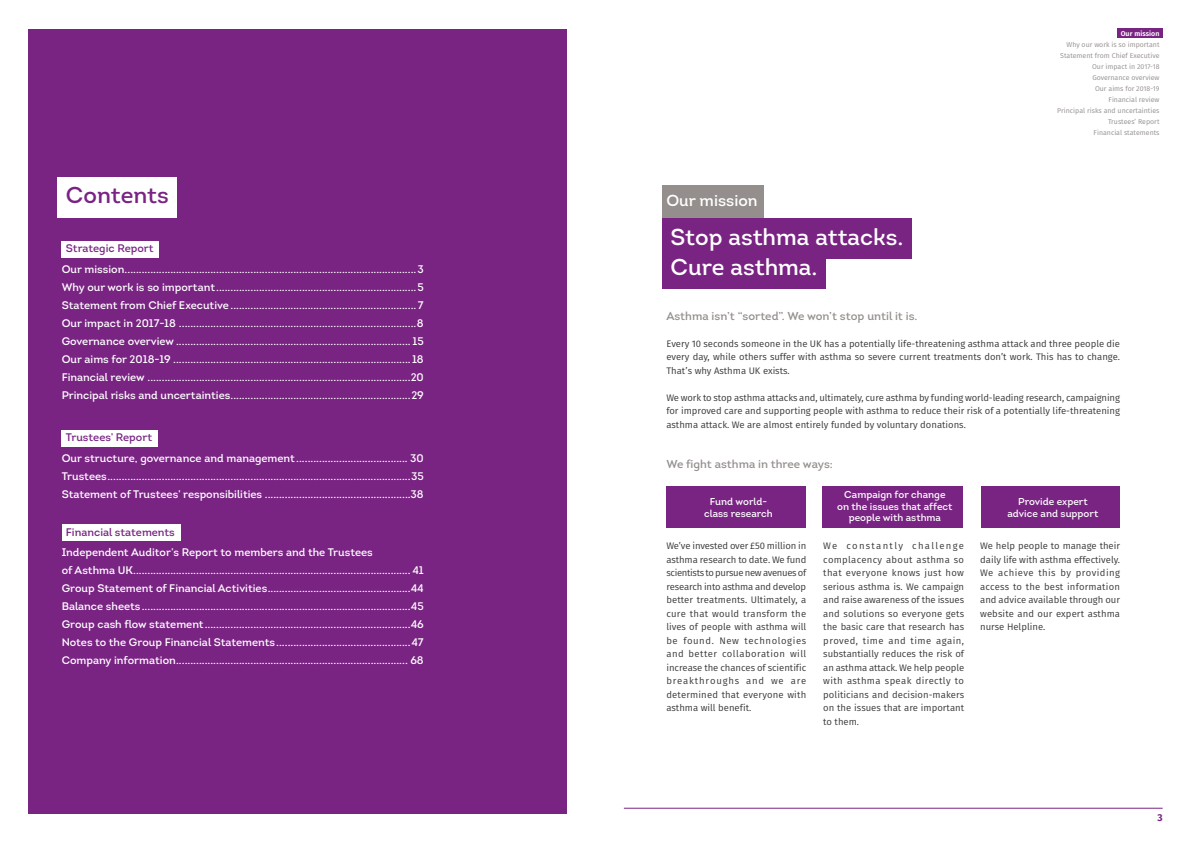
<style>
.page{position:relative;width:1191px;height:842px;background:#fff}
.page>*{position:absolute;margin:0;border:0;box-sizing:border-box;transform-origin:0 0}
.t1{font:23px/30px "Intro";color:#fff}
.t2{font:23px "Intro";color:#792383}
.t3{font:600 16px "Intro";color:#fff}
.t4{font:11.5px "Intro";color:#948f8d}
.t5{font:11px/18px "Intro";color:#fff;text-align:justify}
.t6{font:11px "Intro";color:#792383}
.t7{font:10px/11.5px "Intro";color:#fff;text-align:center}
.t8{font:700 10px "Fira Sans";color:#792383}
.t9{font:9.5px/13.5px "Fira Sans";color:#39393b;text-align:justify}
.t10{font:7px/11px "Fira Sans";color:#948f8d;text-align:right}
.t11{font:600 7px "Fira Sans";letter-spacing:.01em;color:#fff}
</style>
<div class="page">
<hr style="left:624px;top:808px;width:538px;height:1px;background:#792383">
<div style="left:1117px;top:29px;width:45px;height:9px;background:#792383"></div>
<div style="left:981px;top:487px;width:139px;height:41px;background:#792383"></div>
<div style="left:822px;top:487px;width:141px;height:41px;background:#792383"></div>
<div style="left:666px;top:487px;width:140px;height:41px;background:#792383"></div>
<div style="left:28px;top:29px;width:539px;height:785px;background:#792383"></div>
<div style="left:57px;top:177px;width:120px;height:40px;background:#fff"></div>
<div style="left:62px;top:241px;width:97px;height:17px;background:#fff"></div>
<div style="left:62px;top:430px;width:96px;height:17px;background:#fff"></div>
<div style="left:62px;top:524px;width:119px;height:17px;background:#fff"></div>
<div style="left:662px;top:186px;width:101px;height:33px;background:#948f8d"></div>
<div style="left:662px;top:219px;width:250px;height:40px;background:#792383"></div>
<div style="left:662px;top:249px;width:164px;height:40px;background:#792383"></div>
<h1 class="t2" style="left:66px;top:181px;width:104px">Contents</h1>
<p class="t6" style="left:66px;top:241px;width:89px">Strategic Report</p>
<p class="t5" style="left:62px;top:260px;width:363px">Our mission......................................................................................................3<br>Why our work is so important......................................................................5<br>Statement from Chief Executive................................................................. 7<br>Our impact in 2017-18 ...................................................................................8<br>Governance overview .................................................................................. 15<br>Our aims for 2018-19 ................................................................................... 18<br>Financial review ............................................................................................20<br>Principal risks and uncertainties...............................................................29</p>
<p class="t6" style="left:66px;top:430px;width:88px">Trustees’ Report</p>
<p class="t5" style="left:62px;top:449px;width:363px">Our structure, governance and management ....................................... 30<br>Trustees..........................................................................................................35<br>Statement of Trustees’ responsibilities ...................................................38</p>
<p class="t6" style="left:66px;top:525px;width:110px">Financial statements</p>
<p class="t5" style="left:62px;top:543px;width:363px;text-align:left">Independent Auditor’s Report to members and the Trustees<br>of Asthma UK................................................................................................. 41<br>Group Statement of Financial Activities..................................................44<br>Balance sheets..............................................................................................45<br>Group cash flow statement........................................................................46<br>Notes to the Group Financial Statements...............................................47<br>Company information................................................................................. 68</p>
<p class="t11" style="left:1120px;top:28px;width:40px">Our mission</p>
<p class="t10" style="left:1057px;top:39px;width:104px">Why our work is so important<br>Statement from Chief Executive<br>Our impact in 2017-18<br>Governance overview<br>Our aims for 2018-19<br>Financial review<br>Principal risks and uncertainties<br>Trustees’ Report<br>Financial statements</p>
<h2 class="t3" style="left:666px;top:191px;width:93px">Our mission</h2>
<h1 class="t1" style="left:670px;top:222px;width:234px">Stop asthma attacks.<br>Cure asthma.</h1>
<p class="t4" style="left:666px;top:308px;width:253px">Asthma isn’t “sorted”. We won’t stop until it is.</p>
<p class="t9" style="left:666px;top:336px;width:455px">Every 10 seconds someone in the UK has a potentially life-threatening asthma attack and three people die every day, while others suffer with asthma so severe current treatments don’t work. This has to change.<br>That’s why Asthma UK exists.</p>
<p class="t9" style="left:666px;top:390px;width:455px">We work to stop asthma attacks and, ultimately, cure asthma by funding world-leading research, campaigning for improved care and supporting people with asthma to reduce their risk of a potentially life-threatening asthma attack. We are almost entirely funded by voluntary donations.</p>
<p class="t4" style="left:666px;top:457px;width:168px">We fight asthma in three ways:</p>
<p class="t7" style="left:837px;top:489px;width:117px">Campaign for change on the issues that affect people with asthma</p>
<p class="t7" style="left:704px;top:496px;width:70px">Fund world&shy;class research</p>
<p class="t7" style="left:1007px;top:496px;width:92px">Provide expert advice and support</p>
<p class="t9" style="left:666px;top:539px;width:141px">We’ve invested over £50 million in asthma research to date. We fund scientists to pursue new avenues of research into asthma and develop better treatments. Ultimately, a cure that would transform the lives of people with asthma will be found. New technologies and better collaboration will increase the chances of scientific breakthroughs and we are determined that everyone with asthma will benefit.</p>
<p class="t9" style="left:980px;top:539px;width:141px">We help people to manage their daily life with asthma effectively.<br>We achieve this by providing access to the best information and advice available through our website and our expert asthma nurse Helpline.</p>
<p class="t9" style="left:823px;top:539px;width:142px">We constantly challenge complacency about asthma so that everyone knows just how serious asthma is. We campaign and raise awareness of the issues and solutions so everyone gets the basic care that research has proved, time and time again, substantially reduces the risk of an asthma attack. We help people with asthma speak directly to politicians and decision-makers on the issues that are important to them.</p>
<p class="t8" style="left:1157px;top:809px;width:7px">3</p>
</div>
